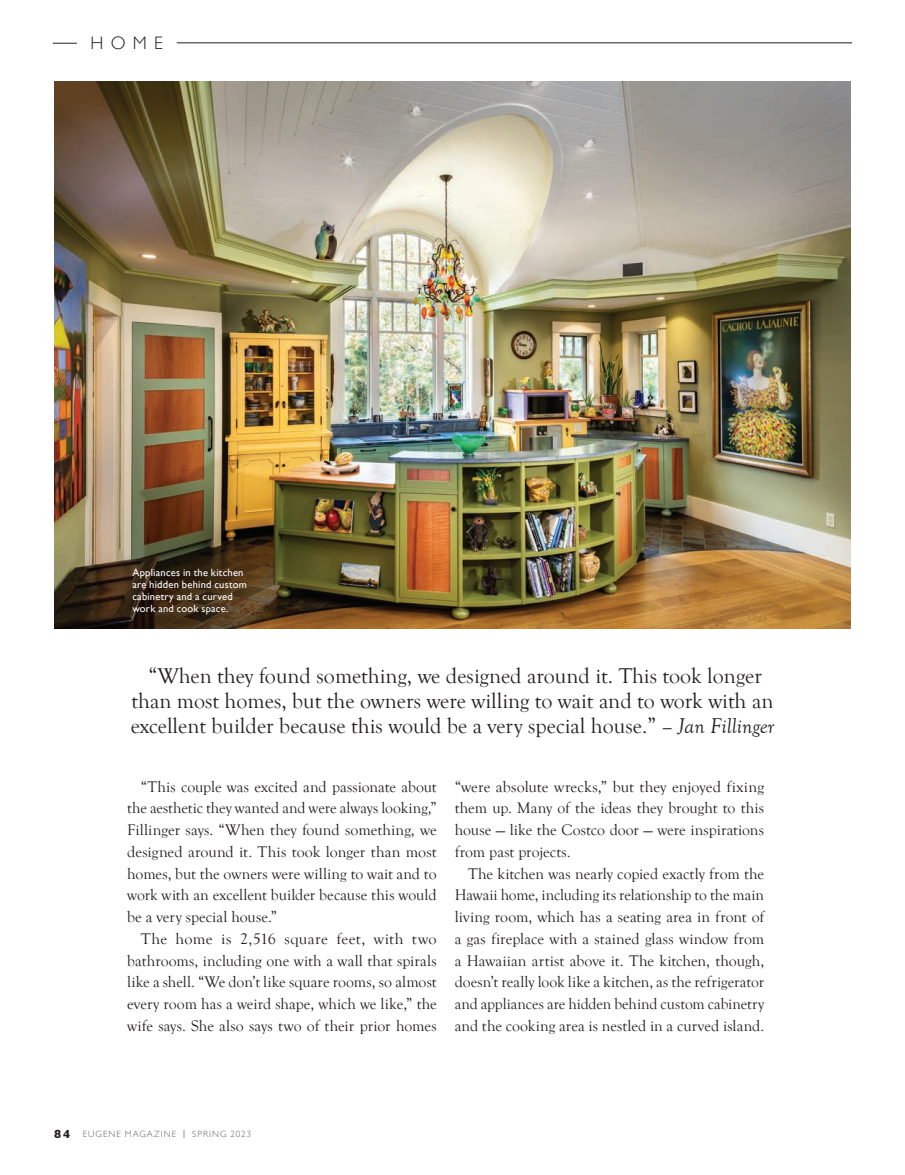
<style>
.page{position:relative;width:905px;height:1175px;background:#fff}
.page>*{position:absolute;margin:0;border:0;box-sizing:border-box;transform-origin:0 0}
.t1{font:21.9px/24.9px "Goudy Old Style T";color:#231f20;text-align:center}
.Page_Section_Header{font:300 18px "Gill Sans";color:#231f20}
.Regular_Body{font:15.75px/21.8px "Goudy Old Style T";letter-spacing:.005em;color:#231f20;text-align:justify}
.Regular_Body-2{font:10.5px/12px "Gill Sans";letter-spacing:.02em;color:#fff}
.t2{font:300 9px "Gill Sans";letter-spacing:.11em;color:#636366}
.s1{font-style:italic}
.s2{font-weight:700;font-size:12px;color:#231f20}
.s3{color:#231f20}
</style>
<div class="page">
<svg style="left:53px;top:43px;width:24px;height:1px"></svg>
<hr style="left:177px;top:43px;width:675px;height:1px;background:#231f20">
<img style="left:54px;top:82px;width:796px;height:546px">
<p class="Page_Section_Header" style="left:91px;top:33px;width:74px">HOME</p>
<p class="Regular_Body-2" style="left:132px;top:566px;width:116px">Appliances in the kitchen are hidden behind custom cabinetry and a curved work and cook space.</p>
<p class="t1" style="left:131px;top:663px;width:645px">“When they found something, we designed around it. This took longer than most homes, but the owners were willing to wait and to work with an excellent builder because this would be a very special house.” <span class="s1">– Jan Fillinger</span></p>
<p class="Regular_Body" style="left:127px;top:776px;width:311px;text-indent:14px">“This couple was excited and passionate about the aesthetic they wanted and were always looking,” Fillinger says. “When they found something, we designed around it. This took longer than most homes, but the owners were willing to wait and to work with an excellent builder because this would be a very special house.”</p>
<p class="Regular_Body" style="left:127px;top:928px;width:311px;text-indent:14px">The home is 2,516 square feet, with two bathrooms, including one with a wall that spirals like a shell. “We don’t like square rooms, so almost every room has a weird shape, which we like,” the wife says. She also says two of their prior homes</p>
<p class="Regular_Body" style="left:454px;top:776px;width:311px">“were absolute wrecks,” but they enjoyed fixing them up. Many of the ideas they brought to this house — like the Costco door — were inspirations from past projects.</p>
<p class="Regular_Body" style="left:454px;top:863px;width:311px;text-indent:13px">The kitchen was nearly copied exactly from the Hawaii home, including its relationship to the main living room, which has a seating area in front of a gas fireplace with a stained glass window from a Hawaiian artist above it. The kitchen, though, doesn’t really look like a kitchen, as the refrigerator and appliances are hidden behind custom cabinetry and the cooking area is nestled in a curved island.</p>
<p class="t2" style="left:54px;top:1129px;width:198px"><span class="s2">84</span> EUGENE MAGAZINE <span class="s3">|</span> SPRING 2023</p>
</div>
